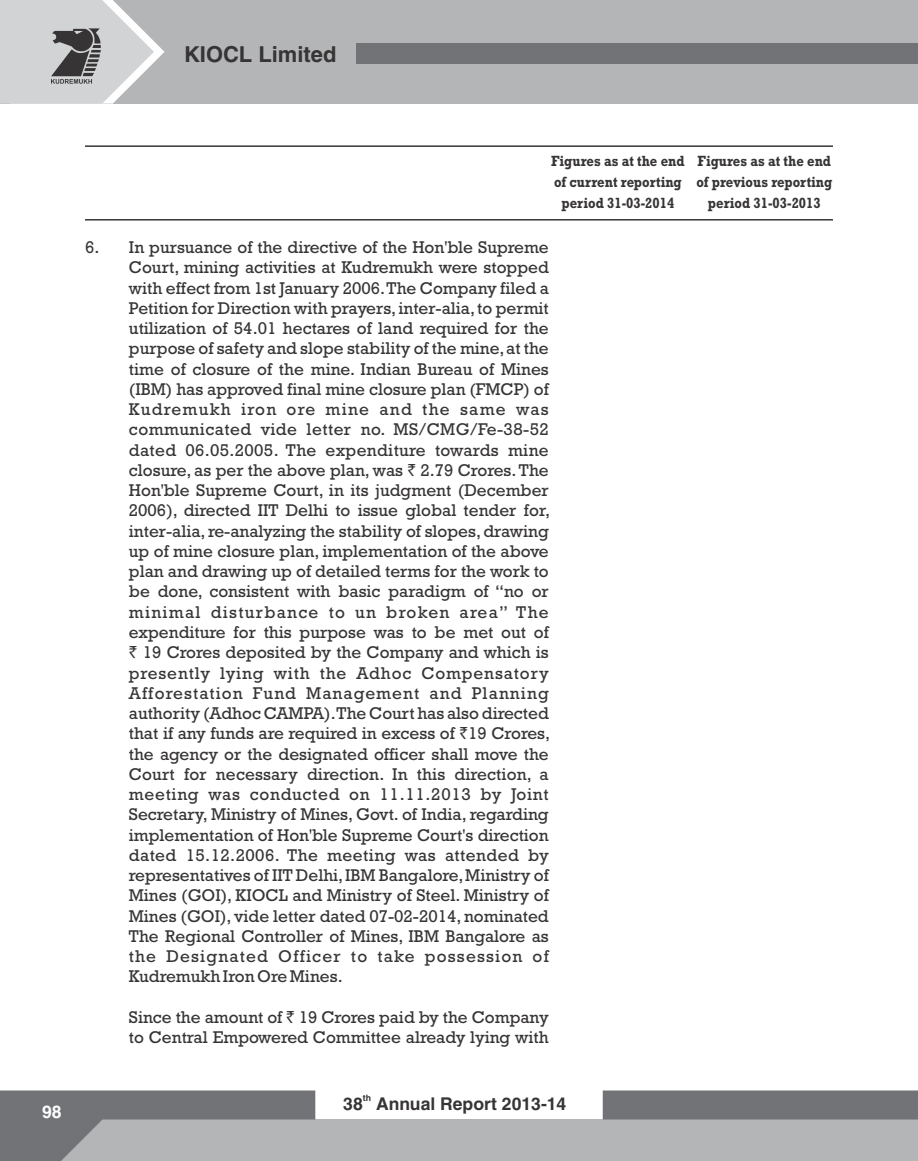
<style>
.page{position:relative;width:918px;height:1161px;background:#fff}
.page>*{position:absolute;margin:0;border:0;box-sizing:border-box;transform-origin:0 0}
.t1{font:700 21.9px "Helvetica LT";color:#373435}
.t2{font:700 17.55px "Helvetica LT";color:#373435}
.t3{font:700 17.55px "Helvetica LT";color:#fefefe}
.t4{font:17.25px/20.2px "Rockwell";color:#373435;text-align:justify}
.t5{font:700 15px/21.1px "Rockwell";color:#373435;text-align:center;scale:.88 1}
.t6{font:700 8.85px "Helvetica LT";color:#373435}
.s1{font-family:"Rupee"}
</style>
<div class="page">
<hr style="left:85px;top:145px;width:748px;height:2px;background:#373435">
<hr style="left:85px;top:219px;width:748px;height:2px;background:#373435">
<div style="left:0;top:0;width:918px;height:104px;background:#b3b5b7"></div>
<div style="left:357px;top:43px;width:561px;height:21px;background:#727376"></div>
<svg style="left:0;top:0;width:165px;height:104px"></svg>
<svg style="left:0;top:1091px;width:918px;height:70px;background:#a6a8aa"></svg>
<p class="t1" style="left:184px;top:46px;width:154px">KIOCL Limited</p>
<p class="t3" style="left:42px;top:1106px;width:21px">98</p>
<p class="t5" style="left:551px;top:152px;width:153px">Figures as at the end of current reporting period 31-03-2014</p>
<p class="t5" style="left:696px;top:152px;width:156px">Figures as at the end of previous reporting period 31-03-2013</p>
<p class="t4" style="left:129px;top:239px;width:423px;text-indent:-44px">6. In pursuance of the directive of the Hon'ble Supreme Court, mining activities at Kudremukh were stopped with effect from 1st January 2006.The Company filed a Petition for Direction with prayers,inter-alia,to permit utilization of 54.01 hectares of land required for the purpose of safety and slope stability of the mine,at the time of closure of the mine. Indian Bureau of Mines (IBM) has approved final mine closure plan (FMCP) of Kudremukh iron ore mine and the same was communicated vide letter no. MS/CMG/Fe-38-52 dated 06.05.2005. The expenditure towards mine closure, as per the above plan, was <span class="s1">`</span> 2.79 Crores.The Hon'ble Supreme Court, in its judgment (December 2006), directed IIT Delhi to issue global tender for, inter-alia, re-analyzing the stability of slopes,drawing up of mine closure plan, implementation of the above plan and drawing up of detailed terms for the work to be done, consistent with basic paradigm of “no or minimal disturbance to un broken area” The expenditure for this purpose was to be met out of <span class="s1">`</span> 19 Crores deposited by the Company and which is presently lying with the Adhoc Compensatory Afforestation Fund Management and Planning authority (Adhoc CAMPA).The Court has also directed that if any funds are required in excess of <span class="s1">`</span>19 Crores, the agency or the designated officer shall move the Court for necessary direction. In this direction, a meeting was conducted on 11.11.2013 by Joint Secretary, Ministry of Mines, Govt. of India, regarding implementation of Hon'ble Supreme Court's direction dated 15.12.2006. The meeting was attended by representatives of IIT Delhi,IBM Bangalore,Ministry of Mines (GOI), KIOCL and Ministry of Steel. Ministry of Mines (GOI), vide letter dated 07-02-2014, nominated The Regional Controller of Mines, IBM Bangalore as the Designated Officer to take possession of Kudremukh Iron Ore Mines.</p>
<p class="t4" style="left:129px;top:1009px;width:421px">Since the amount of <span class="s1">`</span> 19 Crores paid by the Company to Central Empowered Committee already lying with</p>
<p class="t6" style="left:363px;top:1094px;width:10px">th</p>
<p class="t2" style="left:343px;top:1097px;width:225px">38 Annual Report 2013-14</p>
</div>
